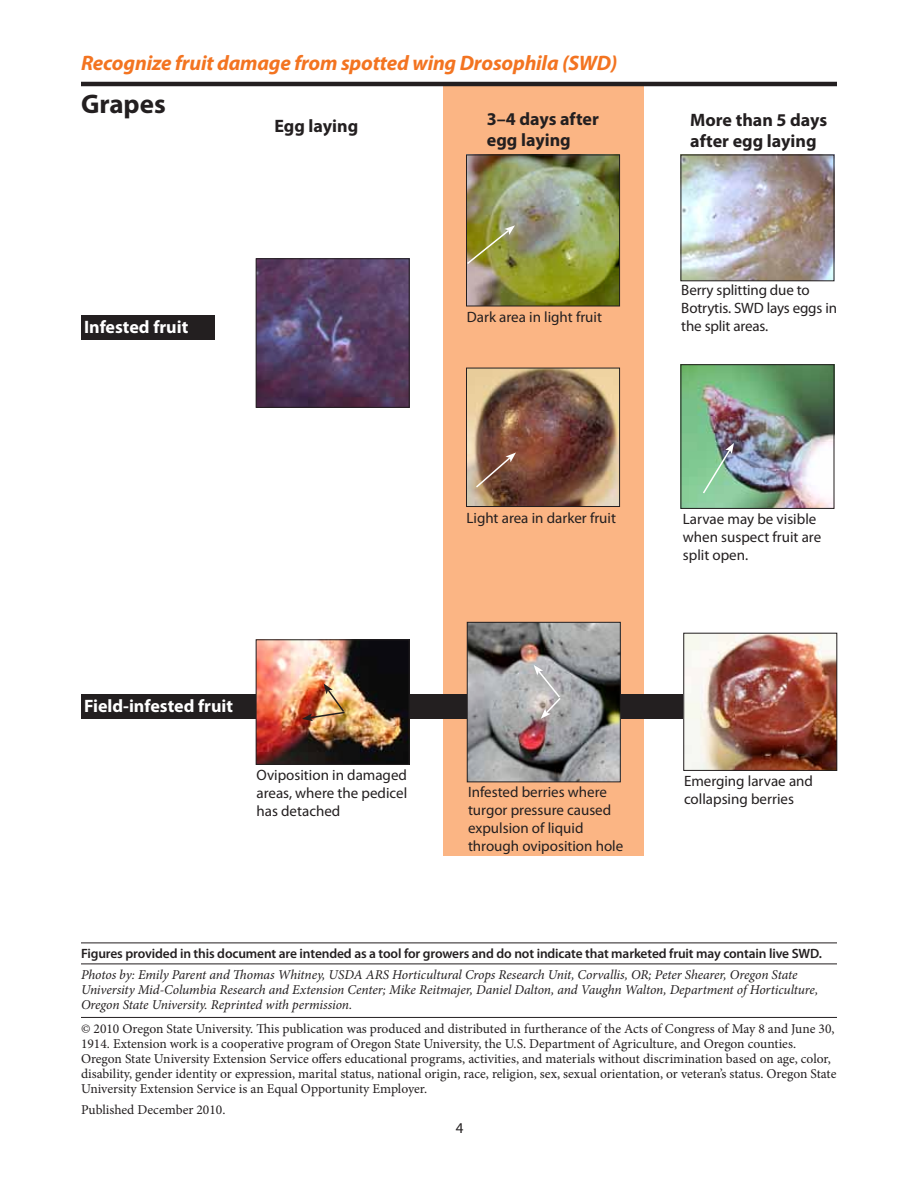
<style>
.page{position:relative;width:918px;height:1188px;background:#fff}
.page>*{position:absolute;margin:0;border:0;box-sizing:border-box;transform-origin:0 0}
.t1{font:700 27px "Myriad Pro";color:#231f20}
.t2{font:italic 700 21px "Myriad Pro";letter-spacing:-.01em;color:#f37421}
.t3{font:700 18px/21px "Myriad Pro";color:#231f20}
.t4{font:700 18px "Myriad Pro";color:#fff}
.t5{font:15px/18px "Myriad Pro";color:#231f20}
.t6{font:13.5px/15px "Minion Pro";color:#231f20}
.t7{font:italic 13.5px/15px "Minion Pro";letter-spacing:-.01em;color:#231f20}
.t8{font:600 13.5px "Myriad Pro";letter-spacing:-.01em;color:#231f20}
</style>
<div class="page">
<div style="left:443px;top:84px;width:201px;height:772px;background:#fbb584"></div>
<div style="left:81px;top:315px;width:134px;height:25px;background:#231f20"></div>
<div style="left:81px;top:694px;width:756px;height:25px;background:#231f20"></div>
<hr style="left:81px;top:82px;width:756px;height:4px;background:#231f20">
<img style="left:258px;top:261px;width:149px;height:145px">
<div style="left:256px;top:259px;width:153px;height:149px;border:1px solid #231f20"></div>
<img style="left:468px;top:157px;width:150px;height:147px">
<div style="left:466px;top:155px;width:154px;height:151px;border:1px solid #231f20"></div>
<img style="left:683px;top:157px;width:149px;height:122px">
<div style="left:681px;top:155px;width:153px;height:126px;border:1px solid #231f20"></div>
<img style="left:468px;top:370px;width:150px;height:135px">
<div style="left:466px;top:368px;width:154px;height:139px;border:1px solid #231f20"></div>
<img style="left:683px;top:366px;width:149px;height:141px">
<div style="left:681px;top:364px;width:153px;height:145px;border:1px solid #231f20"></div>
<img style="left:258px;top:642px;width:149px;height:121px">
<div style="left:256px;top:640px;width:153px;height:125px;border:1px solid #231f20"></div>
<img style="left:469px;top:624px;width:150px;height:156px">
<div style="left:467px;top:622px;width:154px;height:160px;border:1px solid #231f20"></div>
<img style="left:302px;top:683px;width:44px;height:38px">
<svg style="left:701px;top:443px;width:33px;height:52px;background:#8abe9d"></svg>
<svg style="left:474px;top:453px;width:42px;height:36px;background:#855f4d"></svg>
<svg style="left:466px;top:225px;width:49px;height:41px;background:#92913e"></svg>
<svg style="left:534px;top:665px;width:28px;height:54px;background:#bdbaba"></svg>
<hr style="left:81px;top:943px;width:756px;height:1px;background:#231f20">
<hr style="left:81px;top:964px;width:756px;height:1px;background:#231f20">
<hr style="left:81px;top:1017px;width:756px;height:1px;background:#231f20">
<img style="left:686px;top:635px;width:149px;height:134px">
<div style="left:684px;top:633px;width:153px;height:138px;border:1px solid #231f20"></div>
<h2 class="t2" style="left:81px;top:49px;width:538px">Recognize fruit damage from spotted wing Drosophila (SWD)</h2>
<h1 class="t1" style="left:81px;top:89px;width:86px">Grapes</h1>
<h3 class="t4" style="left:84px;top:316px;width:106px">Infested fruit</h3>
<h3 class="t3" style="left:274px;top:116px;width:85px">Egg laying</h3>
<h3 class="t3" style="left:487px;top:109px;width:113px">3–4 days after egg laying</h3>
<p class="t5" style="left:467px;top:308px;width:137px">Dark area in light fruit</p>
<h3 class="t3" style="left:690px;top:109px;width:138px">More than 5 days after egg laying</h3>
<p class="t5" style="left:681px;top:281px;width:157px">Berry splitting due to<br>Botrytis. SWD lays eggs in the split areas.</p>
<h3 class="t4" style="left:84px;top:696px;width:151px">Field-infested fruit</h3>
<p class="t5" style="left:466px;top:509px;width:151px">Light area in darker fruit</p>
<p class="t5" style="left:683px;top:511px;width:140px">Larvae may be visible when suspect fruit are split open.</p>
<p class="t5" style="left:256px;top:766px;width:152px;text-align:justify">Oviposition in damaged areas, where the pedicel has detached</p>
<p class="t5" style="left:684px;top:772px;width:131px">Emerging larvae and collapsing berries</p>
<p class="t5" style="left:468px;top:783px;width:157px">Infested berries where turgor pressure caused expulsion of liquid through oviposition hole</p>
<p class="t8" style="left:81px;top:946px;width:742px">Figures provided in this document are intended as a tool for growers and do not indicate that marketed fruit may contain live SWD.</p>
<p class="t7" style="left:81px;top:967px;width:739px">Photos by: Emily Parent and Thomas Whitney, USDA ARS Horticultural Crops Research Unit, Corvallis, OR; Peter Shearer, Oregon State<br>University Mid-Columbia Research and Extension Center; Mike Reitmajer, Daniel Dalton, and Vaughn Walton, Department of Horticulture,<br>Oregon State University. Reprinted with permission.</p>
<p class="t6" style="left:81px;top:1021px;width:757px">© 2010 Oregon State University. This publication was produced and distributed in furtherance of the Acts of Congress of May 8 and June 30, 1914. Extension work is a cooperative program of Oregon State University, the U.S. Department of Agriculture, and Oregon counties.<br>Oregon State University Extension Service offers educational programs, activities, and materials without discrimination based on age, color, disability, gender identity or expression, marital status, national origin, race, religion, sex, sexual orientation, or veteran’s status. Oregon State University Extension Service is an Equal Opportunity Employer.</p>
<p class="t6" style="left:81px;top:1102px;width:146px">Published December 2010.</p>
<p class="t5" style="left:456px;top:1120px;width:9px">4</p>
</div>
